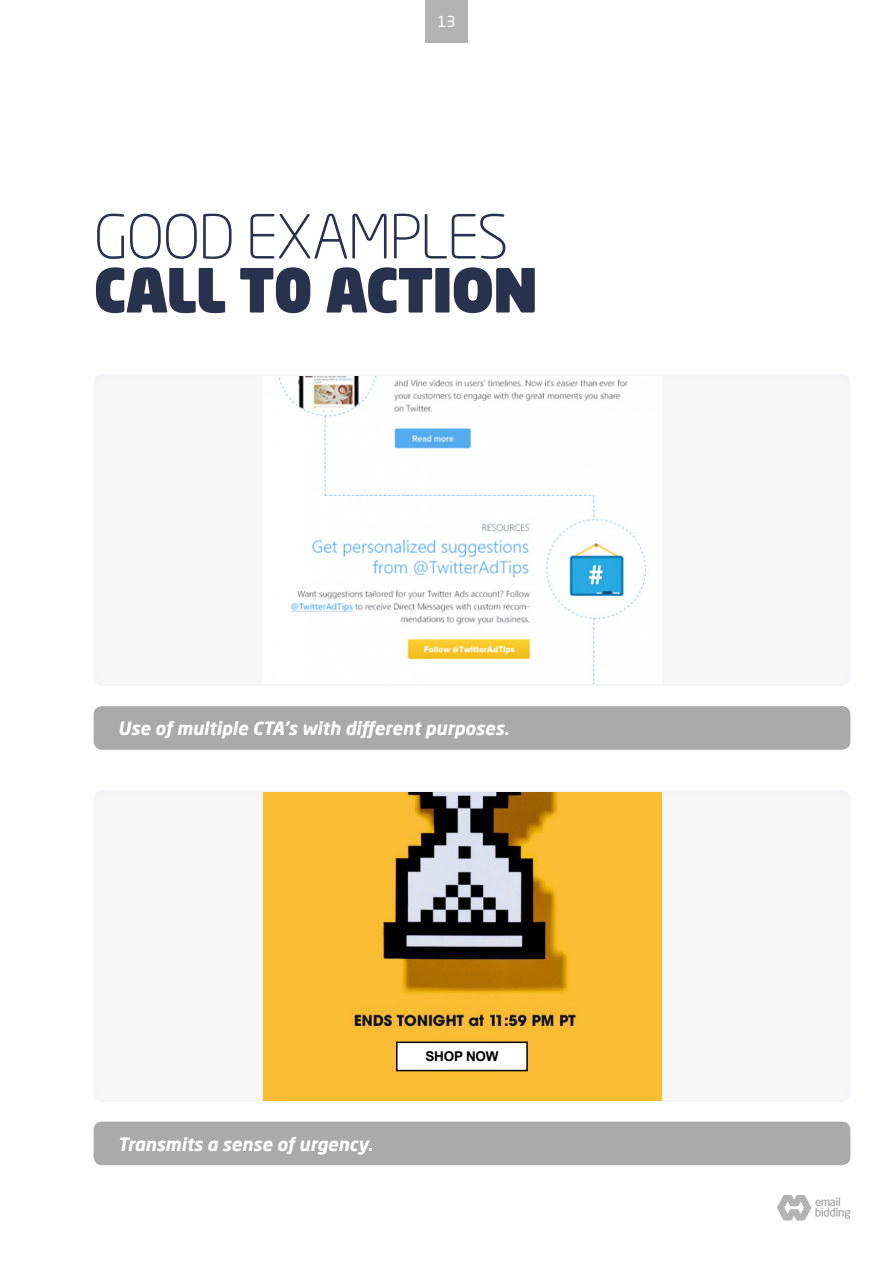
<style>
.page{position:relative;width:893px;height:1263px;background:#fff}
.page>*{position:absolute;margin:0;border:0;box-sizing:border-box;transform-origin:0 0}
.t1{font:300 60px "Neo Sans Pro";letter-spacing:-.03em;color:#29324c}
.t2{font:900 60px "Neo Sans Pro";letter-spacing:-.03em;color:#29324c}
.t3{font:italic 700 18px "Neo Sans Pro";color:#fff}
.t4{font:15px "Neo Sans Pro";color:#fff}
.t5{font:700 13.5px "Arial";letter-spacing:-.02em;color:#000}
</style>
<div class="page">
<div style="left:425px;top:0;width:43px;height:43px;background:#b3b3b3"></div>
<svg style="left:777px;top:1195px;width:73px;height:25px"></svg>
<div style="left:96px;top:376px;width:752px;height:308px;background:#f6f6f6;border-radius:7px"></div>
<div style="left:94px;top:374px;width:756px;height:312px;border:4px solid #f4f5f7;border-radius:7px"></div>
<img style="left:262px;top:376px;width:399px;height:308px">
<div style="left:96px;top:792px;width:752px;height:308px;background:#f6f6f6;border-radius:7px"></div>
<div style="left:94px;top:790px;width:756px;height:312px;border:4px solid #f4f5f7;border-radius:7px"></div>
<img style="left:263px;top:792px;width:398px;height:308px">
<div style="left:94px;top:1121px;width:756px;height:44px;background:#aaa;border-radius:9px"></div>
<div style="left:94px;top:706px;width:756px;height:44px;background:#aaa;border-radius:9px"></div>
<div style="left:397px;top:1042px;width:130px;height:28px;background:#fff"></div>
<div style="left:396px;top:1041px;width:132px;height:30px;border:2px solid #000"></div>
<p class="t4" style="left:437px;top:12px;width:20px">13</p>
<h1 class="t1" style="left:94px;top:200px;width:417px">GOOD EXAMPLES</h1>
<h1 class="t2" style="left:94px;top:250px;width:446px">CALL T0 ACTION</h1>
<p class="t3" style="left:118px;top:717px;width:393px">Use of multiple CTA’s with different purposes.</p>
<p class="t3" style="left:118px;top:1132px;width:256px">Transmits a sense of urgency.</p>
<p class="t5" style="left:426px;top:1047px;width:74px">SHOP NOW</p>
</div>
